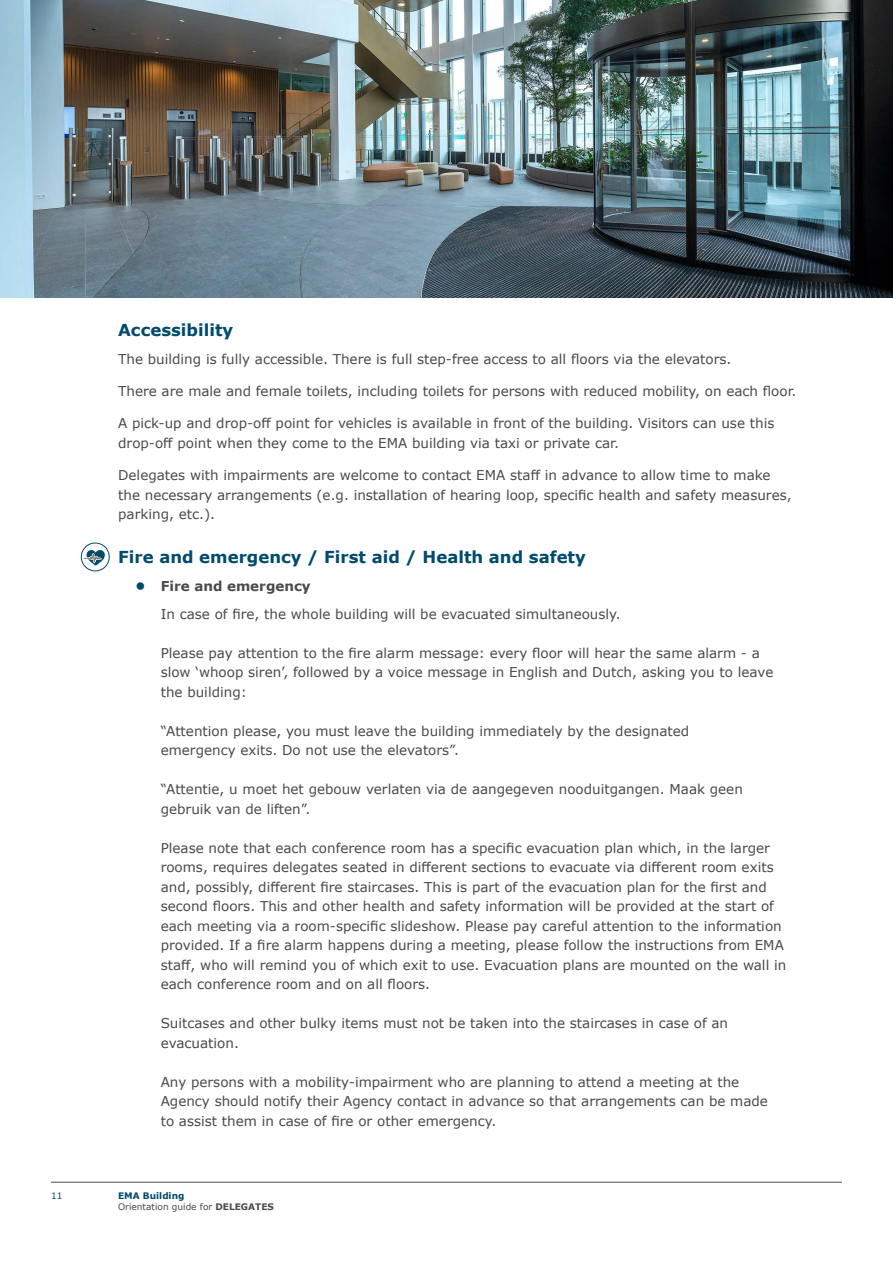
<style>
.page{position:relative;width:893px;height:1263px;background:#fff}
.page>*{position:absolute;margin:0;border:0;box-sizing:border-box;transform-origin:0 0}
.i_title3{font:700 16.5px "Verdana";color:#004b6c}
.body{font:13.5px/19.5px "Verdana";color:#4a4a49}
.t1{font:700 13.5px "Verdana";color:#4a4a49}
.t2{font:9px/10.5px "Verdana";color:#4a4a49}
.t3{font:9px "Verdana";color:#004b6c}
.s1{font-size:15px;color:#004b6c}
.s2{font-weight:700;color:#004b6c}
.s3{font-weight:700}
</style>
<div class="page">
<hr style="left:51px;top:1182px;width:791px;height:1px;background:#4a4a49">
<div style="left:81px;top:542px;width:29px;height:29px;border:1px solid #004b6c;border-radius:50%"></div>
<svg style="left:82px;top:544px;width:23px;height:28px"></svg>
<img style="left:0;top:0;width:893px;height:298px">
<p class="i_title3" style="left:118px;top:319px;width:117px">Accessibility</p>
<p class="body" style="left:118px;top:349px;width:615px">The building is fully accessible. There is full step-free access to all floors via the elevators.</p>
<p class="body" style="left:118px;top:381px;width:680px">There are male and female toilets, including toilets for persons with reduced mobility, on each floor.</p>
<p class="body" style="left:118px;top:413px;width:658px">A pick-up and drop-off point for vehicles is available in front of the building. Visitors can use this drop-off point when they come to the EMA building via taxi or private car.</p>
<p class="body" style="left:118px;top:465px;width:675px">Delegates with impairments are welcome to contact EMA staff in advance to allow time to make the necessary arrangements (e.g. installation of hearing loop, specific health and safety measures, parking, etc.).</p>
<p class="i_title3" style="left:118px;top:546px;width:469px">Fire and emergency / First aid / Health and safety</p>
<p class="t1" style="left:135px;top:577px;width:177px"><span class="s1">•</span> Fire and emergency</p>
<p class="body" style="left:161px;top:604px;width:462px">In case of fire, the whole building will be evacuated simultaneously.</p>
<p class="body" style="left:161px;top:643px;width:614px">Please pay attention to the fire alarm message: every floor will hear the same alarm - a slow ‘whoop siren’, followed by a voice message in English and Dutch, asking you to leave the building:</p>
<p class="body" style="left:161px;top:721px;width:530px">“Attention please, you must leave the building immediately by the designated emergency exits. Do not use the elevators”.</p>
<p class="body" style="left:161px;top:780px;width:584px">“Attentie, u moet het gebouw verlaten via de aangegeven nooduitgangen. Maak geen gebruik van de liften”.</p>
<p class="body" style="left:161px;top:838px;width:627px">Please note that each conference room has a specific evacuation plan which, in the larger rooms, requires delegates seated in different sections to evacuate via different room exits and, possibly, different fire staircases. This is part of the evacuation plan for the first and second floors. This and other health and safety information will be provided at the start of each meeting via a room-specific slideshow. Please pay careful attention to the information provided. If a fire alarm happens during a meeting, please follow the instructions from EMA staff, who will remind you of which exit to use. Evacuation plans are mounted on the wall in each conference room and on all floors.</p>
<p class="body" style="left:161px;top:1014px;width:569px">Suitcases and other bulky items must not be taken into the staircases in case of an evacuation.</p>
<p class="body" style="left:161px;top:1072px;width:609px">Any persons with a mobility-impairment who are planning to attend a meeting at the<br>Agency should notify their Agency contact in advance so that arrangements can be made to assist them in case of fire or other emergency.</p>
<p class="t3" style="left:51px;top:1189px;width:13px">11</p>
<p class="t2" style="left:118px;top:1190px;width:157px"><span class="s2">EMA Building<br></span>Orientation guide for <span class="s3">DELEGATES</span></p>
</div>
